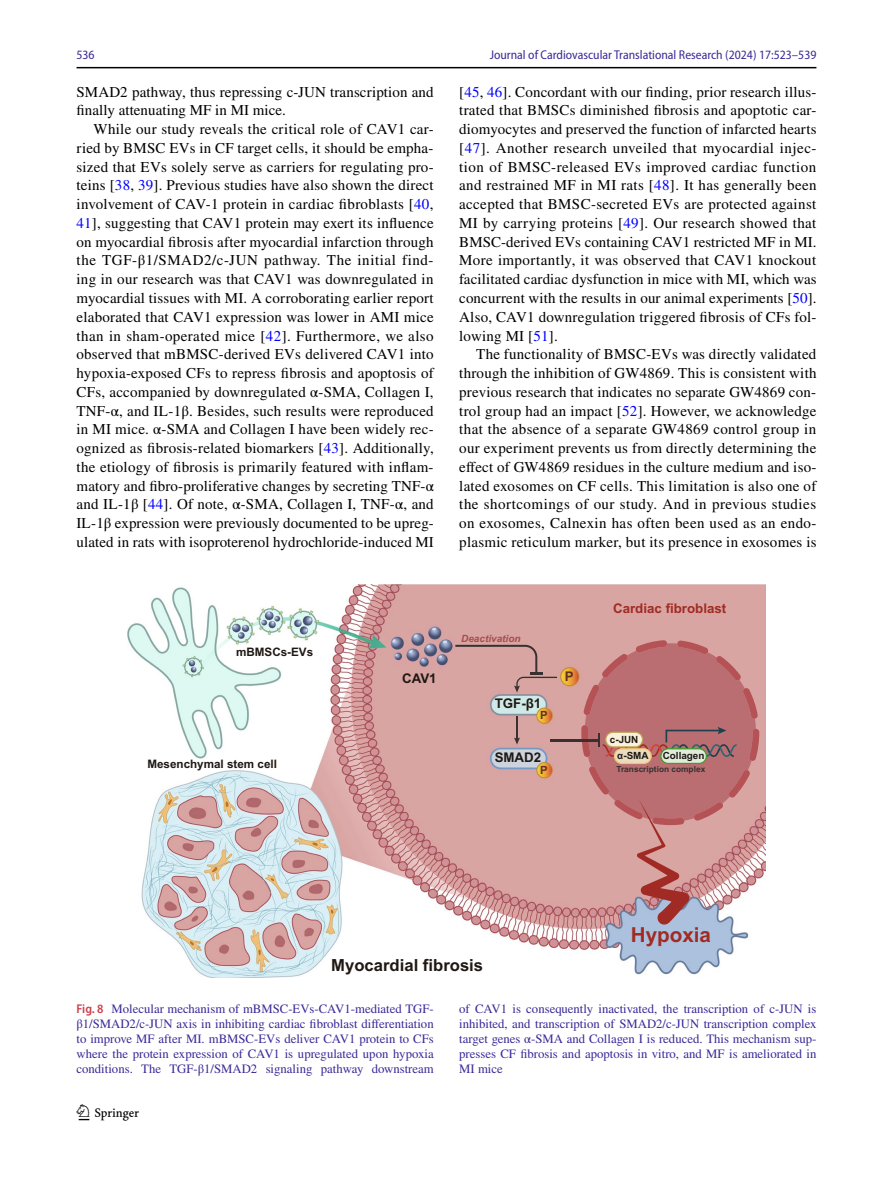
<style>
.page{position:relative;width:893px;height:1187px;background:#fff}
.page>*{position:absolute;margin:0;border:0;box-sizing:border-box;transform-origin:0 0}
.t1{font:22.5px "Springnew Regular 2";color:#000}
.t2{font:20.7px "Arial Bold MT8";color:#a12b24}
.t3{font:16.65px "Arial Bold MT8";color:#1f1814}
.t4{font:15px/18.8px "STIX";letter-spacing:.01em;color:#000;text-align:justify}
.t5{font:13.35px "Arial Bold MT8";color:#a12b24}
.t6{font:13.35px "Arial Bold MT8";color:#1f1814}
.t7{font:13.35px "Arial Bold MT8";color:#623021}
.t8{font:12.75px/15px "STIX";color:#392a97;text-align:justify}
.t9{font:semi-condensed 12.75px "Myriad Pro";color:#392a97}
.t10{font:11.7px "Arial Bold MT8";color:#1f1814}
.t11{font:11.25px "Arial Bold MT8";color:#623021}
.t12{font:italic 700 10.05px "Arial";color:#a84b51}
.t13{font:9.9px/16.5px "Arial Bold MT8";color:#1f1814}
.t14{font:8.4px "Arial Bold MT8";color:#383130}
.s1{color:#00f}
.s2{font-family:"Myriad Pro";font-weight:600;font-stretch:semi-condensed;color:#cc3f4e}
</style>
<div class="page">
<hr style="left:77px;top:67px;width:739px;height:1px;background:#000">
<img style="left:127px;top:584px;width:639px;height:393px">
<svg style="left:455px;top:644px;width:102px;height:48px;background:#cd9d9a"></svg>
<hr style="left:516px;top:716px;width:2px;height:23px;background:#383130">
<svg style="left:514px;top:737px;width:6px;height:7px"></svg>
<hr style="left:550px;top:739px;width:49px;height:2px;background:#383130">
<svg style="left:581px;top:640px;width:178px;height:284px;background:#c58889"></svg>
<p class="t9" style="left:77px;top:48px;width:20px">536</p>
<p class="t9" style="left:490px;top:48px;width:328px">Journal of Cardiovascular Translational Research (2024) 17:523–539</p>
<p class="t4" style="left:77px;top:83px;width:359px">SMAD2 pathway, thus repressing c-JUN transcription and finally attenuating MF in MI mice.</p>
<p class="t4" style="left:77px;top:121px;width:359px;text-indent:17px">While our study reveals the critical role of CAV1 car&shy;ried by BMSC EVs in CF target cells, it should be empha&shy;sized that EVs solely serve as carriers for regulating pro&shy;teins [<span class="s1">38</span>, <span class="s1">39</span>]. Previous studies have also shown the direct involvement of CAV-1 protein in cardiac fibroblasts [<span class="s1">40</span>, <span class="s1">41</span>], suggesting that CAV1 protein may exert its influence on myocardial fibrosis after myocardial infarction through the TGF-β1/SMAD2/c-JUN pathway. The initial find&shy;ing in our research was that CAV1 was downregulated in myocardial tissues with MI. A corroborating earlier report elaborated that CAV1 expression was lower in AMI mice than in sham-operated mice [<span class="s1">42</span>]. Furthermore, we also observed that mBMSC-derived EVs delivered CAV1 into hypoxia-exposed CFs to repress fibrosis and apoptosis of CFs, accompanied by downregulated α-SMA, Collagen I, TNF-α, and IL-1β. Besides, such results were reproduced in MI mice. α-SMA and Collagen I have been widely rec&shy;ognized as fibrosis-related biomarkers [<span class="s1">43</span>]. Additionally, the etiology of fibrosis is primarily featured with inflam&shy;matory and fibro-proliferative changes by secreting TNF-α and IL-1β [<span class="s1">44</span>]. Of note, α-SMA, Collagen I, TNF-α, and IL-1β expression were previously documented to be upreg&shy;ulated in rats with isoproterenol hydrochloride-induced MI</p>
<p class="t10" style="left:236px;top:643px;width:79px">mBMSCs-EVs</p>
<p class="t10" style="left:147px;top:755px;width:131px">Mesenchymal stem cell</p>
<p class="t6" style="left:402px;top:669px;width:36px">CAV1</p>
<p class="t4" style="left:459px;top:83px;width:359px">[<span class="s1">45</span>, <span class="s1">46</span>]. Concordant with our finding, prior research illus&shy;trated that BMSCs diminished fibrosis and apoptotic car&shy;diomyocytes and preserved the function of infarcted hearts [<span class="s1">47</span>]. Another research unveiled that myocardial injec&shy;tion of BMSC-released EVs improved cardiac function and restrained MF in MI rats [<span class="s1">48</span>]. It has generally been accepted that BMSC-secreted EVs are protected against MI by carrying proteins [<span class="s1">49</span>]. Our research showed that BMSC-derived EVs containing CAV1 restricted MF in MI.<br>More importantly, it was observed that CAV1 knockout facilitated cardiac dysfunction in mice with MI, which was concurrent with the results in our animal experiments [<span class="s1">50</span>].<br>Also, CAV1 downregulation triggered fibrosis of CFs fol&shy;lowing MI [<span class="s1">51</span>].</p>
<p class="t4" style="left:459px;top:346px;width:359px;text-indent:17px">The functionality of BMSC-EVs was directly validated through the inhibition of GW4869. This is consistent with previous research that indicates no separate GW4869 con&shy;trol group had an impact [<span class="s1">52</span>]. However, we acknowledge that the absence of a separate GW4869 control group in our experiment prevents us from directly determining the effect of GW4869 residues in the culture medium and iso&shy;lated exosomes on CF cells. This limitation is also one of the shortcomings of our study. And in previous studies on exosomes, Calnexin has often been used as an endo&shy;plasmic reticulum marker, but its presence in exosomes is</p>
<p class="t12" style="left:461px;top:631px;width:61px">Deactivation</p>
<p class="t6" style="left:495px;top:694px;width:48px">TGF-β1</p>
<p class="t11" style="left:540px;top:707px;width:9px">P</p>
<p class="t6" style="left:495px;top:747px;width:48px">SMAD2</p>
<p class="t11" style="left:540px;top:761px;width:9px">P</p>
<p class="t7" style="left:565px;top:667px;width:10px">P</p>
<p class="t5" style="left:613px;top:599px;width:115px">Cardiac fibroblast</p>
<p class="t13" style="left:617px;top:730px;width:33px;text-indent:-7px">c-JUN α-SMA</p>
<p class="t13" style="left:663px;top:747px;width:43px">Collagen</p>
<p class="t14" style="left:616px;top:763px;width:90px">Transcription complex</p>
<h2 class="t2" style="left:631px;top:920px;width:82px">Hypoxia</h2>
<p class="t3" style="left:331px;top:953px;width:153px">Myocardial fibrosis</p>
<p class="t8" style="left:77px;top:1001px;width:359px"><span class="s2">Fig. 8</span> Molecular mechanism of mBMSC-EVs-CAV1-mediated TGF&shy;β1/SMAD2/c-JUN axis in inhibiting cardiac fibroblast differentiation to improve MF after MI. mBMSC-EVs deliver CAV1 protein to CFs where the protein expression of CAV1 is upregulated upon hypoxia conditions. The TGF-β1/SMAD2 signaling pathway downstream</p>
<p class="t8" style="left:459px;top:1001px;width:359px">of CAV1 is consequently inactivated, the transcription of c-JUN is inhibited, and transcription of SMAD2/c-JUN transcription complex target genes α-SMA and Collagen I is reduced. This mechanism sup&shy;presses CF fibrosis and apoptosis in vitro, and MF is ameliorated in MI mice</p>
<h1 class="t1" style="left:79px;top:1104px;width:62px">1 3</h1>
</div>
